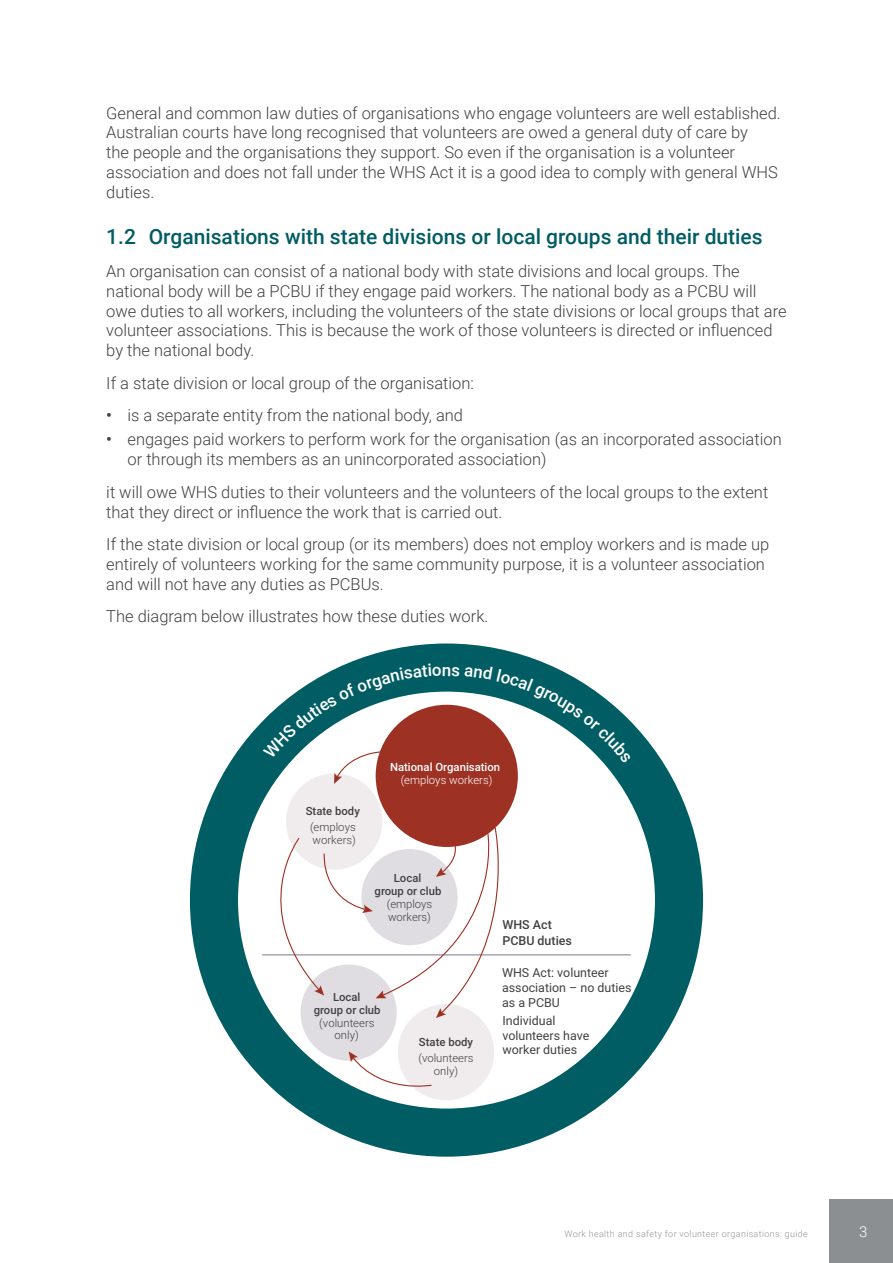
<style>
.page{position:relative;width:893px;height:1263px;background:#fff}
.page>*{position:absolute;margin:0;border:0;box-sizing:border-box;transform-origin:0 0}
.Heading_2{font:500 21px "Roboto";color:#005d63}
.Text{font:300 16.5px/19.8px "Roboto";color:#414042}
.t1{font:300 15px "Roboto";color:#fff}
.t2{font:12.45px/15px "Roboto";color:#414042}
.t3{font:500 12.45px/16px "Roboto";color:#414042}
.t4{font:500 11.25px/12.9px "Roboto";color:#414042;text-align:center}
.t5{font:500 11.25px/12.9px "Roboto";color:#fff;text-align:center}
.t6{font:300 11.25px/15.8px "Roboto";color:#414042}
.t7{font:300 9px "Roboto";letter-spacing:.04em;color:#939598}
.s1{font-weight:500}
.s2{font-weight:300}
</style>
<div class="page">
<div style="left:829px;top:1199px;width:64px;height:64px;background:#8b8f91"></div>
<div style="left:190px;top:643px;width:513px;height:514px;background:#005d63;border-radius:50%"></div>
<div style="left:238px;top:692px;width:417px;height:416px;background:#fff;border-radius:50%"></div>
<div style="left:398px;top:1004px;width:96px;height:96px;background:#f0ebec;border-radius:50%"></div>
<div style="left:286px;top:773px;width:96px;height:97px;background:#f0ebec;border-radius:50%"></div>
<div style="left:376px;top:705px;width:142px;height:142px;background:#9d3224;border-radius:50%"></div>
<hr style="left:262px;top:954px;width:369px;height:1px;background:#8e879a">
<div style="left:300px;top:964px;width:97px;height:97px;background:#dfdde1;border-radius:50%"></div>
<svg style="left:247px;top:827px;width:270px;height:191px"></svg>
<svg style="left:349px;top:1051px;width:83px;height:43px"></svg>
<svg style="left:263px;top:664px;width:196px;height:120px"></svg>
<svg style="left:465px;top:666px;width:166px;height:97px"></svg>
<p class="Text" style="left:106px;top:102px;width:676px">General and common law duties of organisations who engage volunteers are well established.<br>Australian courts have long recognised that volunteers are owed a general duty of care by<br>the people and the organisations they support. So even if the organisation is a volunteer association and does not fall under the WHS Act it is a good idea to comply with general WHS duties.</p>
<h2 class="Heading_2" style="left:106px;top:222px;width:658px">1.2 Organisations with state divisions or local groups and their duties</h2>
<p class="Text" style="left:106px;top:261px;width:682px">An organisation can consist of a national body with state divisions and local groups. The national body will be a PCBU if they engage paid workers. The national body as a PCBU will owe duties to all workers, including the volunteers of the state divisions or local groups that are volunteer associations. This is because the work of those volunteers is directed or influenced by the national body.</p>
<p class="Text" style="left:106px;top:372px;width:369px">If a state division or local group of the organisation:</p>
<p class="Text" style="left:106px;top:405px;width:358px"><span class="s1">•</span> is a separate entity from the national body, and</p>
<p class="Text" style="left:128px;top:429px;width:656px;text-indent:-21px"><span class="s1">•</span> engages paid workers to perform work for the organisation (as an incorporated association or through its members as an unincorporated association)</p>
<p class="Text" style="left:106px;top:481px;width:663px">it will owe WHS duties to their volunteers and the volunteers of the local groups to the extent that they direct or influence the work that is carried out.</p>
<p class="Text" style="left:106px;top:534px;width:664px">If the state division or local group (or its members) does not employ workers and is made up entirely of volunteers working for the same community purpose, it is a volunteer association and will not have any duties as PCBUs.</p>
<p class="Text" style="left:106px;top:606px;width:384px">The diagram below illustrates how these duties work.</p>
<p class="t4" style="left:306px;top:802px;width:56px;line-height:16.8px">State body <span class="s2">(employs</span></p>
<p class="t6" style="left:313px;top:832px;width:45px">workers)</p>
<p class="t5" style="left:390px;top:760px;width:112px">National Organisation <span class="s2">(employs workers)</span></p>
<p class="t4" style="left:375px;top:871px;width:68px">Local<br>group or club <span class="s2">(employs workers)</span></p>
<p class="t3" style="left:502px;top:916px;width:71px">WHS Act<br>PCBU duties</p>
<p class="t4" style="left:314px;top:990px;width:68px">Local<br>group or club <span class="s2">(volunteers only)</span></p>
<p class="t6" style="left:418px;top:1034px;width:57px"><span class="s1">State body </span>(volunteers</p>
<p class="t6" style="left:434px;top:1063px;width:26px">only)</p>
<p class="t2" style="left:502px;top:965px;width:131px">WHS Act: volunteer association – no duties as a PCBU</p>
<p class="t2" style="left:502px;top:1012px;width:88px">Individual volunteers have worker duties</p>
<p class="t7" style="left:564px;top:1228px;width:245px">Work health and safety for volunteer organisations: guide</p>
<p class="t1" style="left:859px;top:1221px;width:10px">3</p>
</div>
